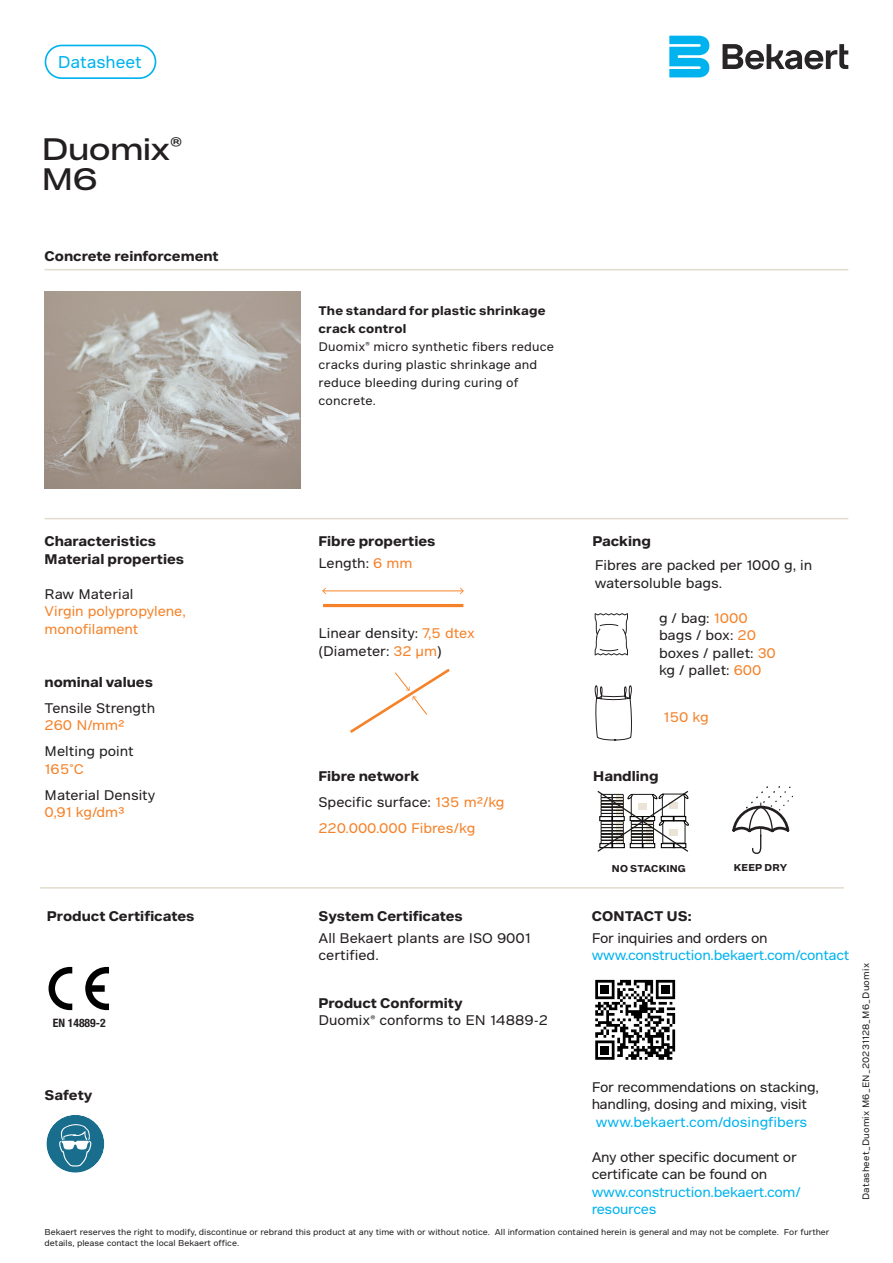
<style>
.page{position:relative;width:893px;height:1263px;background:#fff}
.page>*{position:absolute;margin:0;border:0;box-sizing:border-box;transform-origin:0 0}
.t1{font:30px "Bekaert Headline";color:#231f20}
.MA_Benefit{font:16.5px "Bekaert Text";color:#00b3ef}
.MA_Body{font:13.5px/17.5px "Bekaert Text";color:#231f20}
.MA_Body-2{font:700 13.5px "Bekaert Text";color:#231f20}
.MA_Body-3{font:13.5px/17.5px "Bekaert Text";letter-spacing:-.02em;color:#231f20}
.MA_Body-4{font:13.5px/17.5px "Bekaert Text";color:#f58229}
.t2{font:13.5px/17.5px "Bekaert Text";letter-spacing:-.02em;color:#00b3ef}
.t3{font:13.5px "Bekaert Text";color:#00b3ef}
.Feature_Body{font:12px/18px "Bekaert Text";letter-spacing:.015em;color:#231f20}
.Feature_Title{font:700 12px/18px "Bekaert Text";letter-spacing:.015em;color:#231f20}
.t4{font:700 condensed 11.7px "Helvetica Neue LTW1 G";color:#231f20}
.t5{font:700 9.6px "Bekaert Text";letter-spacing:.02em;color:#231f20}
.t6{font:9px "Bekaert Text";letter-spacing:.025em;color:#231f20}
.MA_Legal_text{font:8.25px/10.5px "Bekaert Text";color:#231f20}
.s1{color:#f58229}
</style>
<div class="page">
<hr style="left:45px;top:269px;width:803px;height:1px;background:#e3dcce">
<hr style="left:45px;top:518px;width:803px;height:1px;background:#e3dcce">
<svg style="left:732px;top:786px;width:61px;height:68px"></svg>
<img style="left:45px;top:291px;width:256px;height:197px">
<hr style="left:40px;top:887px;width:804px;height:1px;background:#e3dcce">
<svg style="left:597px;top:791px;width:92px;height:61px"></svg>
<svg style="left:350px;top:668px;width:100px;height:65px"></svg>
<hr style="left:323px;top:590px;width:140px;height:1px;background:#f58229">
<svg style="left:322px;top:588px;width:4px;height:6px"></svg>
<svg style="left:460px;top:588px;width:4px;height:6px"></svg>
<hr style="left:323px;top:604px;width:140px;height:3px;background:#f58229">
<svg style="left:595px;top:613px;width:33px;height:42px"></svg>
<svg style="left:49px;top:967px;width:23px;height:43px"></svg>
<svg style="left:85px;top:967px;width:24px;height:43px"></svg>
<svg style="left:46px;top:1115px;width:59px;height:58px"></svg>
<svg style="left:595px;top:980px;width:80px;height:80px"></svg>
<div style="left:601px;top:1046px;width:8px;height:8px;background:#000"></div>
<div style="left:45px;top:45px;width:111px;height:34px;border:2px solid #00b3ef;border-radius:16px"></div>
<svg style="left:594px;top:685px;width:38px;height:56px"></svg>
<svg style="left:723px;top:44px;width:125px;height:25px"></svg>
<svg style="left:669px;top:36px;width:40px;height:41px;background:#32c2f2"></svg>
<p class="MA_Benefit" style="left:58px;top:52px;width:86px">Datasheet</p>
<p class="t1" style="left:42px;top:131px;width:142px">Duomix<sup>®</sup></p>
<p class="t1" style="left:42px;top:161px;width:57px">M6</p>
<p class="MA_Body-2" style="left:45px;top:247px;width:176px">Concrete reinforcement</p>
<p class="Feature_Title" style="left:319px;top:302px;width:228px">The standard for plastic shrinkage crack control</p>
<p class="Feature_Body" style="left:319px;top:337px;width:237px">Duomix<sup>®</sup> micro synthetic fibers reduce cracks during plastic shrinkage and reduce bleeding during curing of concrete.</p>
<p class="MA_Body-2" style="left:45px;top:532px;width:113px">Characteristics</p>
<p class="MA_Body-2" style="left:45px;top:550px;width:141px">Material properties</p>
<p class="MA_Body" style="left:45px;top:585px;width:90px">Raw Material</p>
<p class="MA_Body-4" style="left:45px;top:603px;width:143px">Virgin polypropylene, monofilament</p>
<p class="MA_Body-2" style="left:45px;top:673px;width:110px">nominal values</p>
<p class="MA_Body" style="left:45px;top:699px;width:112px">Tensile Strength</p>
<p class="MA_Body-4" style="left:45px;top:716px;width:81px">260 N/mm²</p>
<p class="MA_Body" style="left:45px;top:743px;width:91px">Melting point</p>
<p class="MA_Body-4" style="left:45px;top:760px;width:41px">165°C</p>
<p class="MA_Body" style="left:45px;top:786px;width:112px">Material Density</p>
<p class="MA_Body-4" style="left:45px;top:804px;width:81px">0,91 kg/dm³</p>
<p class="MA_Body-2" style="left:319px;top:532px;width:118px">Fibre properties</p>
<p class="MA_Body" style="left:319px;top:554px;width:95px">Length: <span class="s1">6 mm</span></p>
<p class="MA_Body" style="left:319px;top:624px;width:158px">Linear density: <span class="s1">7,5 dtex</span></p>
<p class="MA_Body" style="left:319px;top:642px;width:125px">(Diameter: <span class="s1">32 µm</span>)</p>
<p class="MA_Body-2" style="left:319px;top:767px;width:102px">Fibre network</p>
<p class="MA_Body" style="left:319px;top:793px;width:187px">Specific surface: <span class="s1">135 m²/kg</span></p>
<p class="MA_Body-4" style="left:319px;top:819px;width:158px">220.000.000 Fibres/kg</p>
<p class="MA_Body-2" style="left:592px;top:532px;width:60px">Packing</p>
<p class="MA_Body" style="left:595px;top:557px;width:219px">Fibres are packed per 1000 g, in watersoluble bags.</p>
<p class="MA_Body" style="left:659px;top:609px;width:90px">g / bag: <span class="s1">1000</span></p>
<p class="MA_Body" style="left:659px;top:627px;width:98px">bags / box: <span class="s1">20</span></p>
<p class="MA_Body" style="left:659px;top:644px;width:118px">boxes / pallet: <span class="s1">30</span></p>
<p class="MA_Body" style="left:659px;top:662px;width:104px">kg / pallet: <span class="s1">600</span></p>
<p class="MA_Body-4" style="left:663px;top:708px;width:47px">150 kg</p>
<p class="MA_Body-2" style="left:593px;top:767px;width:67px">Handling</p>
<p class="t5" style="left:612px;top:862px;width:75px">NO STACKING</p>
<p class="t5" style="left:734px;top:861px;width:55px">KEEP DRY</p>
<p class="MA_Body-2" style="left:47px;top:907px;width:149px">Product Certificates</p>
<p class="t4" style="left:53px;top:1016px;width:54px">EN 14889-2</p>
<p class="MA_Body-2" style="left:45px;top:1086px;width:49px">Safety</p>
<p class="MA_Body-2" style="left:319px;top:907px;width:146px">System Certificates</p>
<p class="MA_Body" style="left:319px;top:929px;width:214px">All Bekaert plants are ISO 9001 certified.</p>
<p class="MA_Body-2" style="left:319px;top:994px;width:146px">Product Conformity</p>
<p class="MA_Body" style="left:319px;top:1012px;width:231px">Duomix<sup>®</sup> conforms to EN 14889-2</p>
<p class="MA_Body-2" style="left:592px;top:907px;width:101px">CONTACT US:</p>
<p class="MA_Body-3" style="left:592px;top:929px;width:178px">For inquiries and orders on</p>
<p class="t2" style="left:592px;top:946px;width:259px">www.construction.bekaert.com/contact</p>
<p class="MA_Body-3" style="left:592px;top:1078px;width:229px">For recommendations on stacking, handling, dosing and mixing, visit</p>
<p class="t3" style="left:596px;top:1113px;width:213px">www.bekaert.com/dosingfibers</p>
<p class="MA_Body-3" style="left:592px;top:1148px;width:207px">Any other specific document or certificate can be found on</p>
<p class="t2" style="left:592px;top:1183px;width:211px">www.construction.bekaert.com/ resources</p>
<p class="MA_Legal_text" style="left:45px;top:1227px;width:786px">Bekaert reserves the right to modify, discontinue or rebrand this product at any time with or without notice. All information contained herein is general and may not be complete. For further details, please contact the local Bekaert office.</p>
<p class="t6" style="left:860px;top:1200px;width:238px;rotate:-90deg">Datasheet_Duomix M6_EN_20231128_M6_Duomix</p>
</div>
